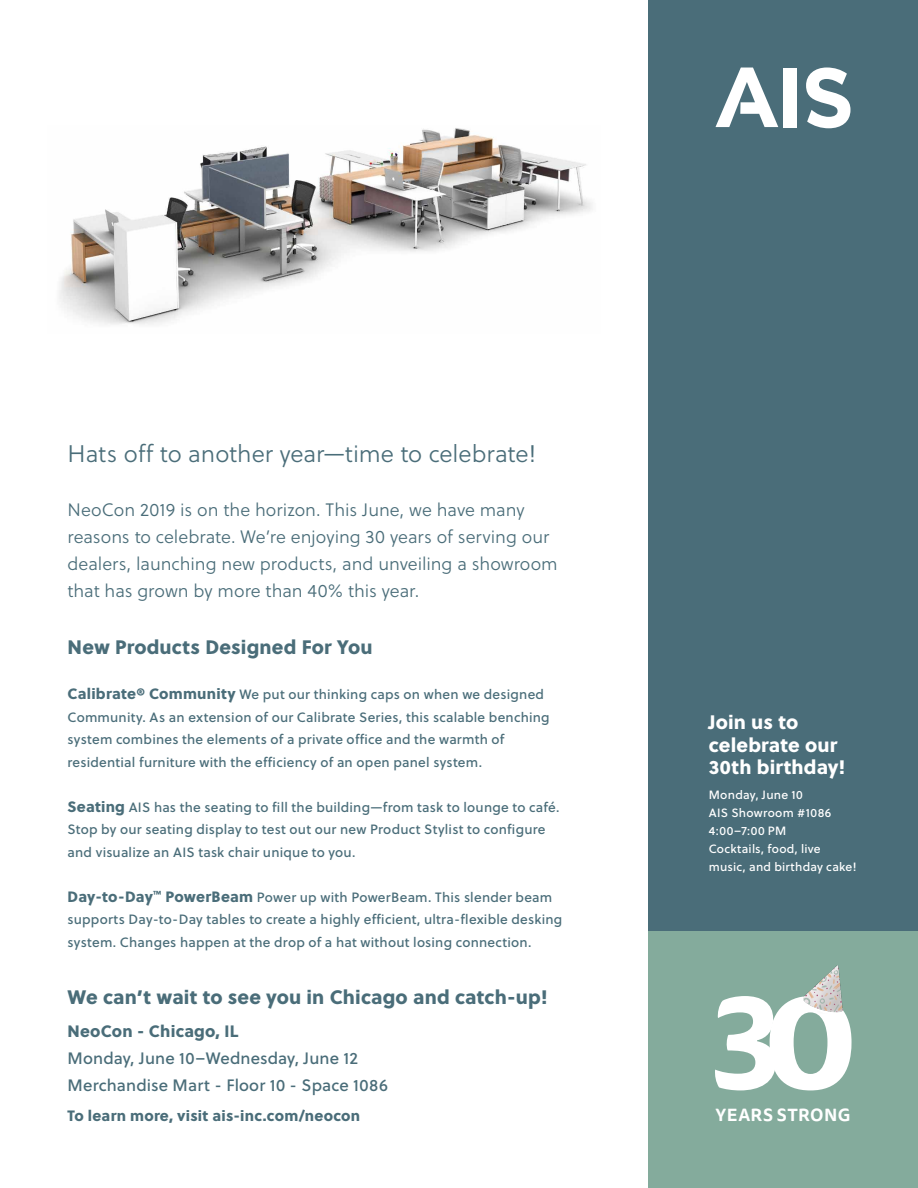
<style>
.page{position:relative;width:918px;height:1188px;background:#fff}
.page>*{position:absolute;margin:0;border:0;box-sizing:border-box;transform-origin:0 0}
.t1{font:700 129px "Tisa Sans Pro";color:#fff}
.t2{font:24px "Soleil Lt";color:#4a6d79}
.t3{font:19.5px "Soleil Xb";letter-spacing:.01em;color:#4a6d79}
.t4{font:19.5px/22.5px "Soleil Xb";letter-spacing:.01em;color:#fff}
.t5{font:18px/27px "Soleil Lt";color:#4a6d79}
.t6{font:700 17.25px "Tisa Sans Pro";letter-spacing:.02em;color:#fff}
.t7{font:16.5px/27px "Soleil Bk";letter-spacing:.01em;color:#4a6d79}
.t8{font:16.5px "Soleil Xb";letter-spacing:.015em;color:#4a6d79}
.t9{font:15px "Soleil Xb";letter-spacing:.015em;color:#4a6d79}
.t10{font:13.5px/22.5px "Soleil Bk";letter-spacing:.015em;color:#4a6d79}
.t11{font:12px/18px "Soleil Bk";letter-spacing:.02em;color:#fff}
.s1{font-family:"Soleil Xb";font-size:15px}
</style>
<div class="page">
<div style="left:648px;top:0;width:270px;height:1188px;background:#4a6d79"></div>
<img style="left:59px;top:128px;width:533px;height:197px">
<div style="left:784px;top:68px;width:13px;height:59px;background:#fff"></div>
<svg style="left:806px;top:68px;width:44px;height:60px"></svg>
<svg style="left:716px;top:68px;width:62px;height:59px"></svg>
<div style="left:648px;top:932px;width:270px;height:256px;background:#84ab9c"></div>
<img style="left:803px;top:965px;width:40px;height:48px">
<h2 class="t2" style="left:68px;top:437px;width:470px">Hats off to another year—time to celebrate!</h2>
<h3 class="t5" style="left:68px;top:496px;width:492px">NeoCon 2019 is on the horizon. This June, we have many reasons to celebrate. We’re enjoying 30 years of serving our dealers, launching new products, and unveiling a showroom that has grown by more than 40% this year.</h3>
<h3 class="t3" style="left:68px;top:632px;width:307px">New Products Designed For You</h3>
<p class="t10" style="left:67px;top:682px;width:484px"><span class="s1">Calibrate® Community</span> We put our thinking caps on when we designed Community. As an extension of our Calibrate Series, this scalable benching system combines the elements of a private office and the warmth of residential furniture with the efficiency of an open panel system.</p>
<p class="t10" style="left:67px;top:795px;width:494px"><span class="s1">Seating</span> AIS has the seating to fill the building—from task to lounge to café.<br>Stop by our seating display to test out our new Product Stylist to configure and visualize an AIS task chair unique to you.</p>
<p class="t10" style="left:67px;top:885px;width:496px"><span class="s1">Day-to-Day</span><sup>™</sup> <span class="s1">PowerBeam</span> Power up with PowerBeam. This slender beam supports Day-to-Day tables to create a highly efficient, ultra-flexible desking system. Changes happen at the drop of a hat without losing connection.</p>
<h3 class="t3" style="left:68px;top:981px;width:481px">We can’t wait to see you in Chicago and catch-up!</h3>
<p class="t8" style="left:68px;top:1018px;width:172px">NeoCon - Chicago, IL</p>
<p class="t7" style="left:68px;top:1044px;width:322px">Monday, June 10–Wednesday, June 12<br>Merchandise Mart - Floor 10 - Space 1086</p>
<p class="t9" style="left:68px;top:1103px;width:294px">To learn more, visit ais-inc.com/neocon</p>
<h3 class="t4" style="left:709px;top:710px;width:138px">Join us to celebrate our<br>30th birthday!</h3>
<p class="t11" style="left:709px;top:785px;width:149px">Monday, June 10<br>AIS Showroom #1086<br>4:00–7:00 PM<br>Cocktails, food, live music, and birthday cake!</p>
<h1 class="t1" style="left:709px;top:947px;width:149px">30</h1>
<p class="t6" style="left:716px;top:1102px;width:136px">YEARS STRONG</p>
</div>
